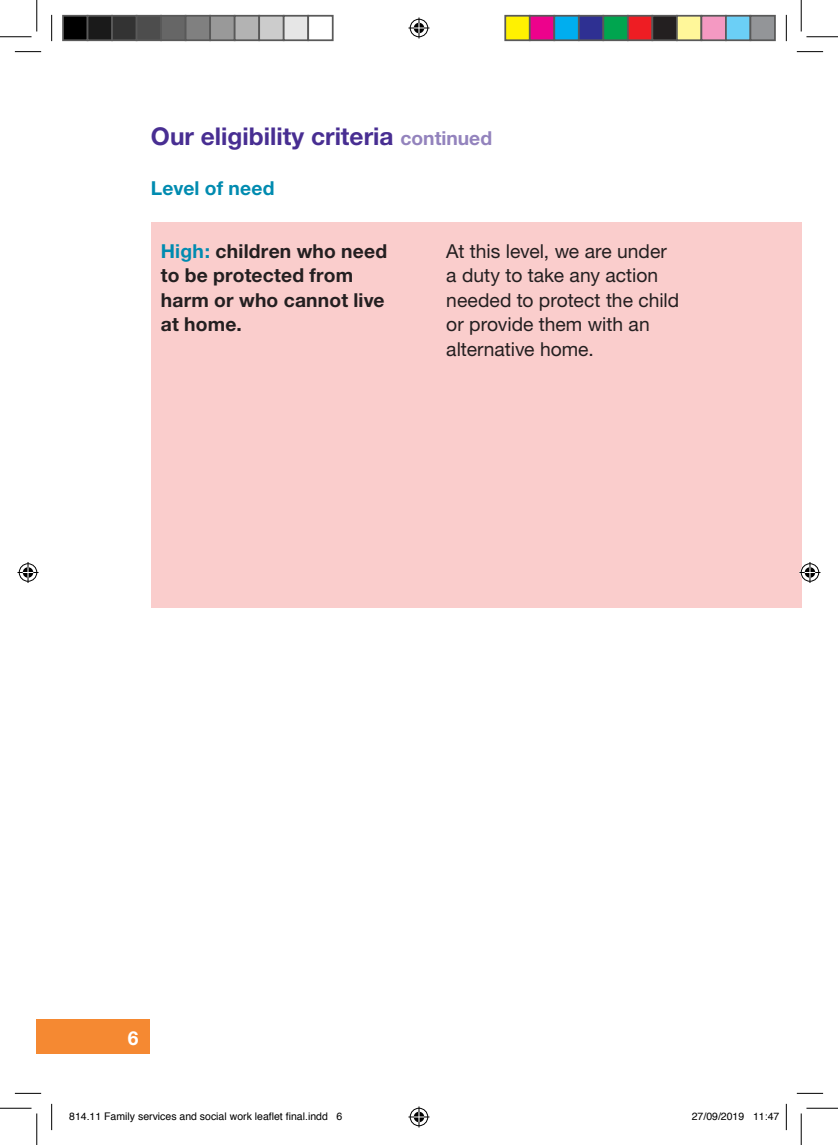
<style>
.page{position:relative;width:838px;height:1145px;background:#fff}
.page>*{position:absolute;margin:0;border:0;box-sizing:border-box;transform-origin:0 0}
.B_heading{font:700 24.5px "Helvetica Neue";color:#482e92}
.C_heading{font:19.25px/24.5px "Helvetica Neue";color:#231f20}
.C_heading-2{font:700 19.25px/24.5px "Helvetica Neue";letter-spacing:.01em;color:#231f20}
.C_heading-3{font:700 19.25px "Helvetica Neue";letter-spacing:.01em;color:#008bb0}
.t1{font:700 19.25px "Helvetica Neue";color:#fff}
.t2{font:10.5px "Helvetica";color:#000}
.s1{font-size:19.25px;color:#9383bd}
.s2{color:#008bb0}
</style>
<div class="page">
<div style="left:37px;top:1019px;width:113px;height:35px;background:#f58932"></div>
<div style="left:151px;top:223px;width:650px;height:385px;background:#facdcc"></div>
<svg style="left:15px;top:51px;width:26px;height:1px"></svg>
<svg style="left:796px;top:51px;width:27px;height:1px"></svg>
<svg style="left:15px;top:1093px;width:26px;height:1px"></svg>
<svg style="left:796px;top:1093px;width:27px;height:1px"></svg>
<svg style="left:51px;top:15px;width:1px;height:26px"></svg>
<svg style="left:51px;top:1104px;width:1px;height:26px"></svg>
<svg style="left:786px;top:15px;width:1px;height:26px"></svg>
<svg style="left:786px;top:1104px;width:1px;height:26px"></svg>
<hr style="left:0;top:36px;width:32px;height:1px;background:#000">
<hr style="left:806px;top:36px;width:31px;height:1px;background:#000">
<hr style="left:0;top:1108px;width:32px;height:1px;background:#000">
<hr style="left:806px;top:1108px;width:31px;height:1px;background:#000">
<hr style="left:36px;top:0;width:1px;height:31px;background:#000">
<hr style="left:36px;top:1113px;width:1px;height:32px;background:#000">
<hr style="left:800px;top:0;width:1px;height:31px;background:#000">
<hr style="left:800px;top:1113px;width:1px;height:32px;background:#000">
<svg style="left:408px;top:18px;width:21px;height:21px"></svg>
<svg style="left:408px;top:1106px;width:21px;height:21px"></svg>
<svg style="left:18px;top:562px;width:21px;height:21px"></svg>
<svg style="left:799px;top:562px;width:21px;height:21px"></svg>
<div style="left:63px;top:16px;width:25px;height:24px;background:#000"></div>
<div style="left:62px;top:15px;width:26px;height:26px;border:2px solid #595959"></div>
<div style="left:88px;top:16px;width:24px;height:24px;background:#1a1a1a"></div>
<div style="left:87px;top:15px;width:26px;height:26px;border:2px solid #595959"></div>
<div style="left:112px;top:16px;width:25px;height:24px;background:#333"></div>
<div style="left:111px;top:15px;width:26px;height:26px;border:2px solid #595959"></div>
<div style="left:137px;top:16px;width:24px;height:24px;background:#4d4d4d"></div>
<div style="left:136px;top:15px;width:26px;height:26px;border:2px solid #595959"></div>
<div style="left:161px;top:16px;width:25px;height:24px;background:#666"></div>
<div style="left:160px;top:15px;width:26px;height:26px;border:2px solid #595959"></div>
<div style="left:186px;top:16px;width:24px;height:24px;background:#808080"></div>
<div style="left:185px;top:15px;width:26px;height:26px;border:2px solid #595959"></div>
<div style="left:210px;top:16px;width:25px;height:24px;background:#999"></div>
<div style="left:209px;top:15px;width:26px;height:26px;border:2px solid #595959"></div>
<div style="left:235px;top:16px;width:24px;height:24px;background:#b3b3b3"></div>
<div style="left:234px;top:15px;width:26px;height:26px;border:2px solid #595959"></div>
<div style="left:259px;top:16px;width:25px;height:24px;background:#ccc"></div>
<div style="left:258px;top:15px;width:26px;height:26px;border:2px solid #595959"></div>
<div style="left:284px;top:16px;width:24px;height:24px;background:#e6e6e6"></div>
<div style="left:283px;top:15px;width:26px;height:26px;border:2px solid #595959"></div>
<div style="left:307px;top:15px;width:26px;height:26px;border:2px solid #595959"></div>
<div style="left:505px;top:16px;width:24px;height:24px;background:#fff101"></div>
<div style="left:504px;top:15px;width:26px;height:26px;border:2px solid #595959"></div>
<div style="left:529px;top:16px;width:25px;height:24px;background:#ed028c"></div>
<div style="left:529px;top:15px;width:26px;height:26px;border:2px solid #595959"></div>
<div style="left:554px;top:16px;width:24px;height:24px;background:#00aeef"></div>
<div style="left:553px;top:15px;width:26px;height:26px;border:2px solid #595959"></div>
<div style="left:578px;top:16px;width:25px;height:24px;background:#2e3092"></div>
<div style="left:578px;top:15px;width:26px;height:26px;border:2px solid #595959"></div>
<div style="left:603px;top:16px;width:24px;height:24px;background:#00a54f"></div>
<div style="left:602px;top:15px;width:26px;height:26px;border:2px solid #595959"></div>
<div style="left:627px;top:16px;width:25px;height:24px;background:#ee1d23"></div>
<div style="left:627px;top:15px;width:26px;height:26px;border:2px solid #595959"></div>
<div style="left:652px;top:16px;width:24px;height:24px;background:#231f20"></div>
<div style="left:651px;top:15px;width:26px;height:26px;border:2px solid #595959"></div>
<div style="left:676px;top:16px;width:25px;height:24px;background:#fff79a"></div>
<div style="left:676px;top:15px;width:26px;height:26px;border:2px solid #595959"></div>
<div style="left:701px;top:16px;width:24px;height:24px;background:#f499c2"></div>
<div style="left:700px;top:15px;width:26px;height:26px;border:2px solid #595959"></div>
<div style="left:725px;top:16px;width:25px;height:24px;background:#6bcff6"></div>
<div style="left:725px;top:15px;width:26px;height:26px;border:2px solid #595959"></div>
<div style="left:750px;top:16px;width:24px;height:24px;background:#939598"></div>
<div style="left:749px;top:15px;width:26px;height:26px;border:2px solid #595959"></div>
<p class="B_heading" style="left:151px;top:121px;width:342px">Our eligibility criteria <span class="s1">continued</span></p>
<p class="C_heading-3" style="left:151px;top:176px;width:125px">Level of need</p>
<p class="C_heading-2" style="left:161px;top:238px;width:228px"><span class="s2">High:</span> children who need to be protected from harm or who cannot live at home.</p>
<p class="C_heading" style="left:446px;top:238px;width:234px">At this level, we are under a duty to take any action needed to protect the child or provide them with an alternative home.</p>
<p class="t1" style="left:128px;top:1026px;width:12px">6</p>
<p class="t2" style="left:69px;top:1108px;width:275px">814.11 Family services and social work leaflet final.indd 6</p>
<p class="t2" style="left:691px;top:1108px;width:89px">27/09/2019 11:47</p>
</div>
